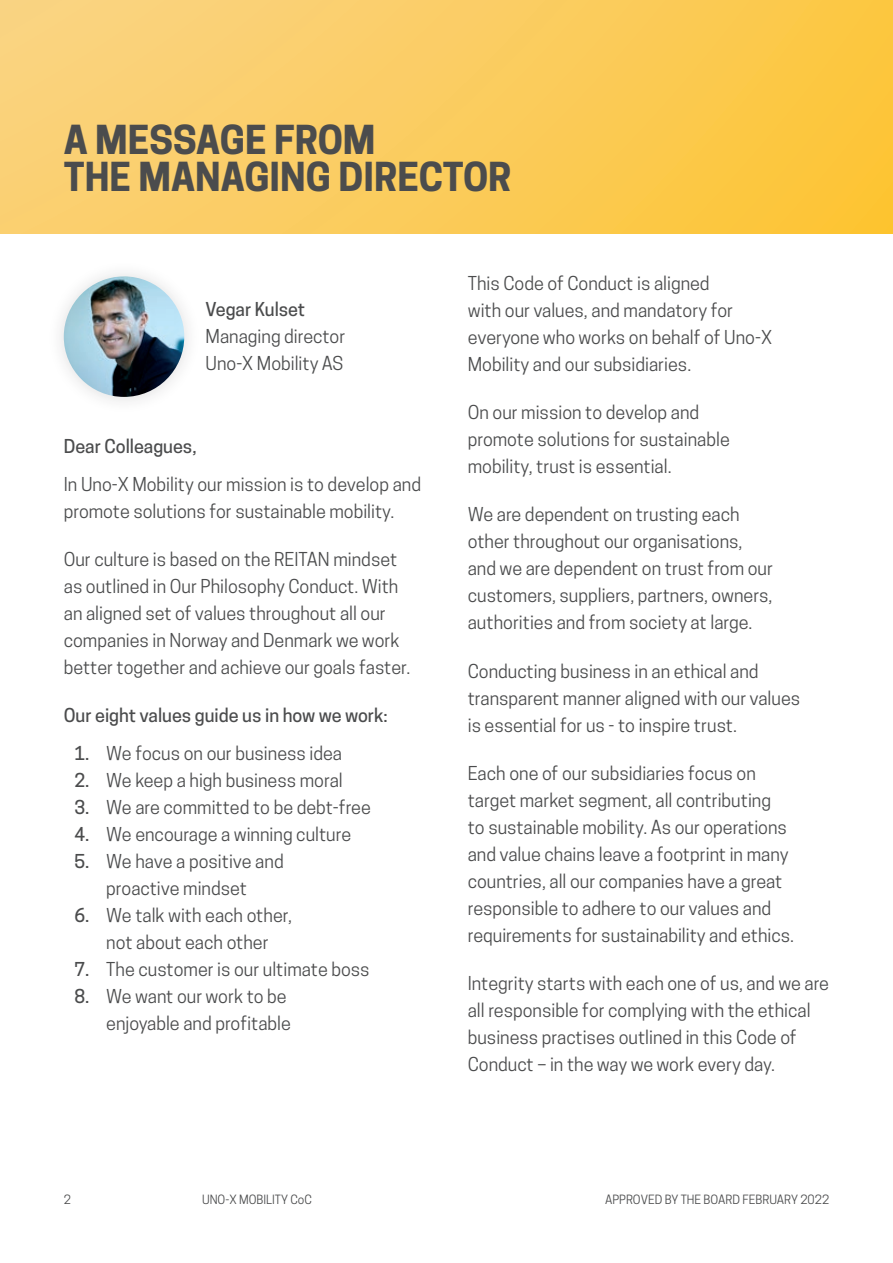
<style>
.page{position:relative;width:893px;height:1263px;background:#fff}
.page>*{position:absolute;margin:0;border:0;box-sizing:border-box;transform-origin:0 0}
.t1{font:700 37.5px/37.5px "Cooper Hewitt";color:#4b4c4d}
.t2{font:18px/27px "Cooper Hewitt";color:#4b4c4d}
.t3{font:500 18px "Cooper Hewitt";color:#4b4c4d}
.t4{font:12px "Cooper Hewitt";color:#4b4c4d}
.s1{font-weight:500}
</style>
<div class="page">
<div style="left:0;top:0;width:893px;height:234px;background:linear-gradient(to right,#fad27f,#fcc63c)"></div>
<div style="left:46px;top:259px;width:156px;height:155px;background:#231f20;opacity:.15"></div>
<img style="left:64px;top:276px;width:120px;height:121px;border-radius:60px">
<h1 class="t1" style="left:64px;top:121px;width:449px">A MESSAGE FROM<br>THE MANAGING DIRECTOR</h1>
<p class="t3" style="left:206px;top:299px;width:101px">Vegar Kulset</p>
<p class="t2" style="left:206px;top:323px;width:141px">Managing director<br>Uno-X Mobility AS</p>
<p class="t3" style="left:64px;top:436px;width:134px">Dear Colleagues,</p>
<p class="t2" style="left:64px;top:470px;width:359px">In Uno-X Mobility our mission is to develop and promote solutions for sustainable mobility.</p>
<p class="t2" style="left:64px;top:546px;width:348px">Our culture is based on the REITAN mindset as outlined in Our Philosophy Conduct. With an aligned set of values throughout all our companies in Norway and Denmark we work better together and achieve our goals faster.</p>
<p class="t3" style="left:64px;top:705px;width:326px">Our eight values guide us in how we work:</p>
<p class="t2" style="left:74px;top:739px;width:269px"><span class="s1">1.</span> We focus on our business idea</p>
<p class="t2" style="left:74px;top:766px;width:270px"><span class="s1">2.</span> We keep a high business moral</p>
<p class="t2" style="left:74px;top:793px;width:298px"><span class="s1">3.</span> We are committed to be debt-free</p>
<p class="t2" style="left:74px;top:820px;width:278px"><span class="s1">4.</span> We encourage a winning culture</p>
<p class="t2" style="left:74px;top:847px;width:211px;text-align:center"><span class="s1">5.</span> We have a positive and proactive mindset</p>
<p class="t2" style="left:74px;top:901px;width:219px;text-align:center"><span class="s1">6.</span> We talk with each other, not about each other</p>
<p class="t2" style="left:74px;top:955px;width:297px"><span class="s1">7.</span> The customer is our ultimate boss</p>
<p class="t2" style="left:74px;top:982px;width:218px;text-align:right"><span class="s1">8.</span> We want our work to be enjoyable and profitable</p>
<p class="t2" style="left:468px;top:270px;width:306px">This Code of Conduct is aligned<br>with our values, and mandatory for everyone who works on behalf of Uno-X Mobility and our subsidiaries.</p>
<p class="t2" style="left:468px;top:399px;width:264px">On our mission to develop and promote solutions for sustainable mobility, trust is essential.</p>
<p class="t2" style="left:468px;top:501px;width:307px">We are dependent on trusting each other throughout our organisations, and we are dependent on trust from our customers, suppliers, partners, owners, authorities and from society at large.</p>
<p class="t2" style="left:468px;top:657px;width:334px">Conducting business in an ethical and transparent manner aligned with our values is essential for us - to inspire trust.</p>
<p class="t2" style="left:468px;top:760px;width:328px">Each one of our subsidiaries focus on target market segment, all contributing<br>to sustainable mobility. As our operations and value chains leave a footprint in many countries, all our companies have a great responsible to adhere to our values and requirements for sustainability and ethics.</p>
<p class="t2" style="left:468px;top:970px;width:363px">Integrity starts with each one of us, and we are all responsible for complying with the ethical business practises outlined in this Code of Conduct – in the way we work every day.</p>
<p class="t4" style="left:64px;top:1192px;width:9px">2</p>
<p class="t4" style="left:202px;top:1192px;width:111px">UNO-X MOBILITY CoC</p>
<p class="t4" style="left:605px;top:1192px;width:226px">APPROVED BY THE BOARD FEBRUARY 2022</p>
</div>
